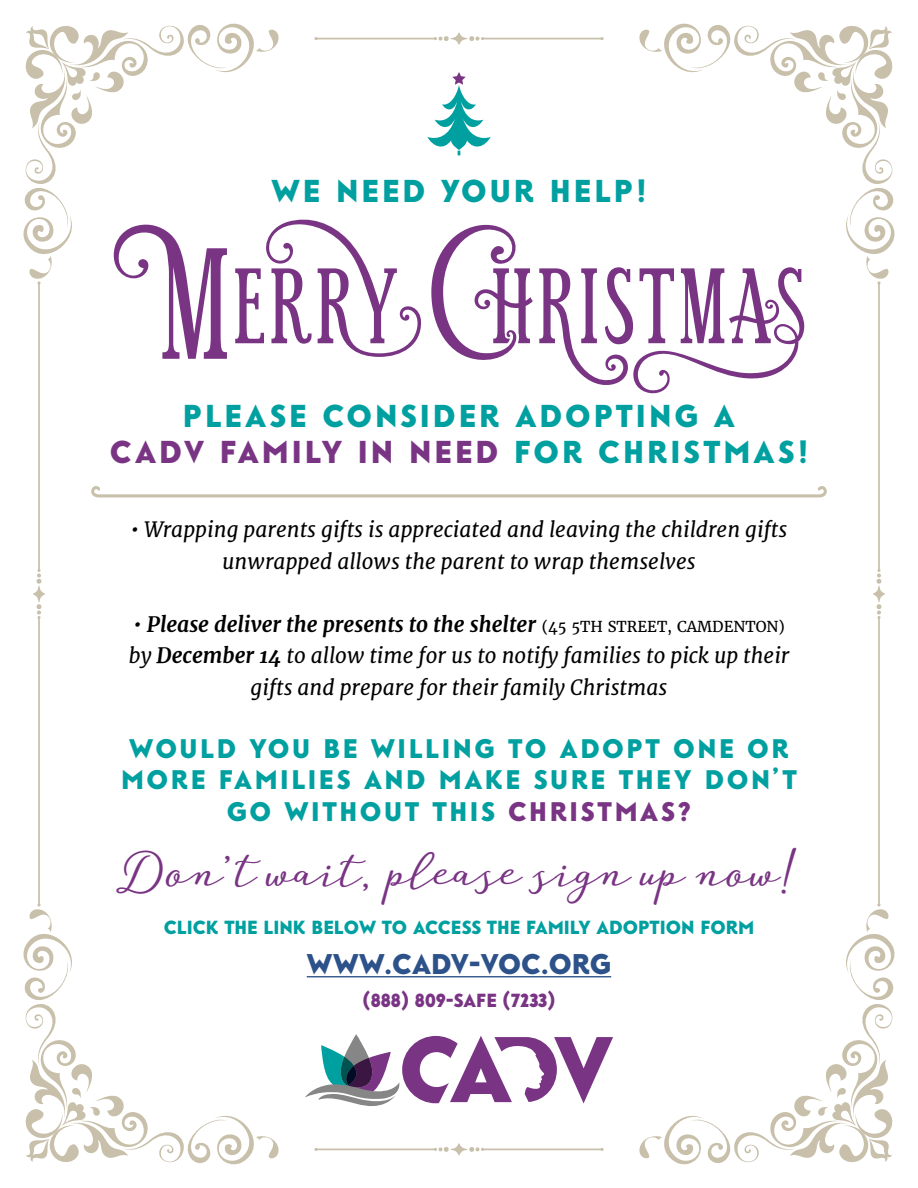
<style>
.page{position:relative;width:918px;height:1188px;background:#fff}
.page>*{position:absolute;margin:0;border:0;box-sizing:border-box;transform-origin:0 0}
.t1{font:700 36px "Guess";color:#793484}
.t2{font:900 30px/36px "Guess Sans";letter-spacing:.1em;color:#00a0a0;text-align:center}
.t3{font:900 27px "Guess Sans";color:#2d528a}
.t4{font:900 25.5px/31.5px "Guess Sans";letter-spacing:.1em;color:#00a0a0;text-align:center}
.t5{font:italic 21px/31.5px "Merriweather";color:#000;text-align:center}
.t6{font:900 18px "Guess Sans";color:#00a0a0}
.t7{font:900 18px "Guess Sans";color:#793484}
.s1{color:#793484}
.s2{font-weight:700}
.s3{font-style:normal;font-size:15px}
</style>
<div class="page">
<svg style="left:434px;top:33px;width:50px;height:12px"></svg>
<hr style="left:316px;top:38px;width:118px;height:1px;background:#c8c0aa">
<hr style="left:484px;top:38px;width:118px;height:1px;background:#c8c0aa">
<svg style="left:434px;top:1143px;width:50px;height:12px"></svg>
<hr style="left:316px;top:1149px;width:118px;height:1px;background:#c8c0aa">
<hr style="left:484px;top:1149px;width:118px;height:1px;background:#c8c0aa">
<svg style="left:873px;top:569px;width:12px;height:50px"></svg>
<hr style="left:878px;top:283px;width:2px;height:286px;background:#c8c0aa">
<hr style="left:878px;top:619px;width:2px;height:286px;background:#c8c0aa">
<svg style="left:639px;top:904px;width:256px;height:261px"></svg>
<svg style="left:639px;top:23px;width:256px;height:261px"></svg>
<svg style="left:33px;top:569px;width:12px;height:50px"></svg>
<hr style="left:38px;top:283px;width:2px;height:286px;background:#c8c0aa">
<hr style="left:38px;top:619px;width:2px;height:286px;background:#c8c0aa">
<svg style="left:23px;top:904px;width:256px;height:261px"></svg>
<svg style="left:23px;top:23px;width:256px;height:261px"></svg>
<svg style="left:427px;top:72px;width:64px;height:83px"></svg>
<svg style="left:431px;top:220px;width:373px;height:174px"></svg>
<svg style="left:114px;top:215px;width:307px;height:144px"></svg>
<svg style="left:305px;top:1034px;width:308px;height:72px"></svg>
<svg style="left:91px;top:486px;width:736px;height:11px"></svg>
<hr style="left:307px;top:976px;width:304px;height:1px;background:#2d528a">
<h2 class="t2" style="left:272px;top:173px;width:376px">WE NEED YOUR HELP!</h2>
<h2 class="t2" style="left:110px;top:398px;width:700px">PLEASE CONSIDER ADOPTING A<br><span class="s1">CADV FAMILY IN NEED</span> FOR CHRISTMAS!</h2>
<p class="t5" style="left:131px;top:514px;width:658px">• Wrapping parents gifts is appreciated and leaving the children gifts unwrapped allows the parent to wrap themselves</p>
<p class="t5" style="left:128px;top:609px;width:663px">• <span class="s2">Please deliver the presents to the shelter</span> <span class="s3">(45 5TH STREET, CAMDENTON) </span>by <span class="s2">December 14</span> to allow time for us to notify families to pick up their gifts and prepare for their family Christmas</p>
<p class="t4" style="left:121px;top:733px;width:677px">WOULD YOU BE WILLING TO ADOPT ONE OR<br>MORE FAMILIES AND MAKE SURE THEY DON’T<br>GO WITHOUT THIS <span class="s1">CHRISTMAS?</span></p>
<h1 class="t1" style="left:120px;top:848px;width:679px">Don’t wait, please sign up now!</h1>
<p class="t6" style="left:164px;top:915px;width:592px">CLICK THE LINK BELOW TO ACCESS THE FAMILY ADOPTION FORM</p>
<p class="t3" style="left:307px;top:946px;width:306px">WWW.CADV-VOC.ORG</p>
<p class="t7" style="left:363px;top:988px;width:194px">(888) 809-SAFE (7233)</p>
</div>
